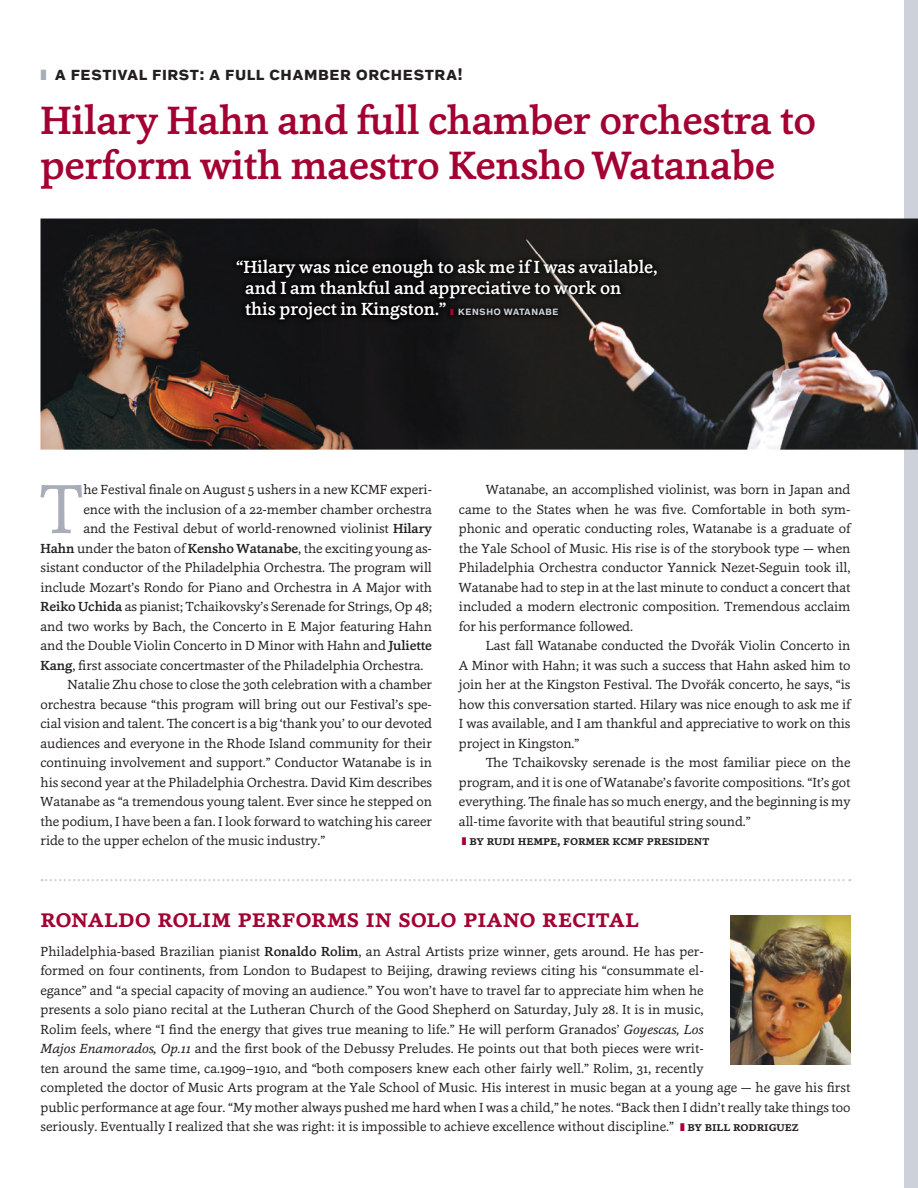
<style>
.page{position:relative;width:918px;height:1188px;background:#fff}
.page>*{position:absolute;margin:0;border:0;box-sizing:border-box;transform-origin:0 0}
.t1{font:71.25px "Cassia";color:#a7aeb9}
.t2{font:500 40.5px/45px "Cassia";letter-spacing:-.005em;color:#a40133}
.t3{font:500 27px "Cassia";letter-spacing:.005em;color:#a40133}
.t4{font:500 18px/21px "Cassia";letter-spacing:-.005em;color:#fff}
.t5{font:700 expanded 16.5px "Embarcadero MVB Pro";color:#231f20}
.t6{font:13.5px/19.5px "Cassia";letter-spacing:-.005em;color:#231f20;text-align:justify}
.t7{font:500 13.5px "Cassia";letter-spacing:-.005em;color:#231f20}
.s1{font-family:"Embarcadero MVB Pro";font-weight:700;font-size:10.5px;color:#cdd1d9}
.s2{font-weight:500}
.s3{font-style:italic}
</style>
<div class="page">
<div style="left:904px;top:0;width:14px;height:1188px;background:#cdd1d9"></div>
<img style="left:731px;top:916px;width:119px;height:148px">
<img style="left:40px;top:219px;width:878px;height:231px">
<svg style="left:42px;top:879px;width:808px;height:2px"></svg>
<img style="left:231px;top:254px;width:431px;height:72px">
<svg style="left:450px;top:309px;width:4px;height:6px"></svg>
<p class="t5" style="left:55px;top:63px;width:410px">A FESTIVAL FIRST: A FULL CHAMBER ORCHESTRA!</p>
<h2 class="t2" style="left:40px;top:98px;width:777px">Hilary Hahn and full chamber orchestra to perform with maestro Kensho Watanabe</h2>
<h3 class="t4" style="left:245px;top:256px;width:414px;text-indent:-9px">“Hilary was nice enough to ask me if I was available, and I am thankful and appreciative to work on<br>this project in Kingston.” <span class="s1">KENSHO WATANABE</span></h3>
<h1 class="t1" style="left:39px;top:462px;width:46px">T</h1>
<p class="t6" style="left:83px;top:479px;width:350px">he Festival finale on August 5 ushers in a new KCMF experi-</p>
<p class="t6" style="left:83px;top:499px;width:350px">ence with the inclusion of a 22-member chamber orchestra</p>
<p class="t6" style="left:83px;top:518px;width:350px">and the Festival debut of world-renowned violinist <span class="s2">Hilary</span></p>
<p class="t6" style="left:40px;top:538px;width:393px"><span class="s2">Hahn</span> under the baton of <span class="s2">Kensho Watanabe</span>, the exciting young as-</p>
<p class="t6" style="left:40px;top:557px;width:393px">sistant conductor of the Philadelphia Orchestra. The program will</p>
<p class="t6" style="left:40px;top:577px;width:393px">include Mozart’s Rondo for Piano and Orchestra in A Major with</p>
<p class="t6" style="left:40px;top:596px;width:393px"><span class="s2">Reiko Uchida</span> as pianist; Tchaikovsky’s Serenade for Strings, Op 48;</p>
<p class="t6" style="left:40px;top:616px;width:393px">and two works by Bach, the Concerto in E Major featuring Hahn</p>
<p class="t6" style="left:40px;top:635px;width:393px">and the Double Violin Concerto in D Minor with Hahn and <span class="s2">Juliette</span></p>
<p class="t6" style="left:40px;top:655px;width:385px"><span class="s2">Kang</span>, first associate concertmaster of the Philadelphia Orchestra.</p>
<p class="t6" style="left:67px;top:674px;width:366px">Natalie Zhu chose to close the 30th celebration with a chamber</p>
<p class="t6" style="left:40px;top:694px;width:393px">orchestra because “this program will bring out our Festival’s spe-</p>
<p class="t6" style="left:40px;top:713px;width:393px">cial vision and talent. The concert is a big ‘thank you’ to our devoted</p>
<p class="t6" style="left:40px;top:733px;width:393px">audiences and everyone in the Rhode Island community for their</p>
<p class="t6" style="left:40px;top:752px;width:393px">continuing involvement and support.” Conductor Watanabe is in</p>
<p class="t6" style="left:40px;top:772px;width:393px">his second year at the Philadelphia Orchestra. David Kim describes</p>
<p class="t6" style="left:40px;top:791px;width:393px">Watanabe as “a tremendous young talent. Ever since he stepped on</p>
<p class="t6" style="left:40px;top:811px;width:393px">the podium, I have been a fan. I look forward to watching his career</p>
<p class="t6" style="left:40px;top:830px;width:286px">ride to the upper echelon of the music industry.”</p>
<p class="t6" style="left:459px;top:479px;width:394px;text-indent:27px">Watanabe, an accomplished violinist, was born in Japan and came to the States when he was five. Comfortable in both sym&shy;phonic and operatic conducting roles, Watanabe is a graduate of the Yale School of Music. His rise is of the storybook type — when Philadelphia Orchestra conductor Yannick Nezet-Seguin took ill, Watanabe had to step in at the last minute to conduct a concert that included a modern electronic composition. Tremendous acclaim for his performance followed.</p>
<p class="t6" style="left:459px;top:635px;width:394px;text-indent:27px">Last fall Watanabe conducted the Dvorˇák Violin Concerto in A Minor with Hahn; it was such a success that Hahn asked him to join her at the Kingston Festival. The Dvorˇák concerto, he says, “is how this conversation started. Hilary was nice enough to ask me if I was available, and I am thankful and appreciative to work on this project in Kingston.”</p>
<p class="t6" style="left:459px;top:752px;width:393px;text-indent:27px">The Tchaikovsky serenade is the most familiar piece on the program, and it is one of Watanabe’s favorite compositions. “It’s got everything. The finale has so much energy, and the beginning is my all-time favorite with that beautiful string sound.”</p>
<p class="t7" style="left:469px;top:832px;width:241px">by rudi hempe, former kcmf president</p>
<h3 class="t3" style="left:40px;top:900px;width:600px">ronaldo rolim performs in solo piano recital</h3>
<p class="t6" style="left:40px;top:941px;width:812px;text-align:left">Philadelphia-based Brazilian pianist <span class="s2">Ronaldo Rolim</span>, an Astral Artists prize winner, gets around. He has per-<br>formed on four continents, from London to Budapest to Beijing, drawing reviews citing his “consummate el-<br>egance” and “a special capacity of moving an audience.” You won’t have to travel far to appreciate him when he<br>presents a solo piano recital at the Lutheran Church of the Good Shepherd on Saturday, July 28. It is in music,<br>Rolim feels, where “I find the energy that gives true meaning to life.” He will perform Granados’ <span class="s3">Goyescas, Los<br>Majos Enamorados, Op.11</span> and the first book of the Debussy Preludes. He points out that both pieces were writ-<br>ten around the same time, ca.1909–1910, and “both composers knew each other fairly well.” Rolim, 31, recently<br>completed the doctor of Music Arts program at the Yale School of Music. His interest in music began at a young age — he gave his first public performance at age four. “My mother always pushed me hard when I was a child,” he notes. “Back then I didn’t really take things too seriously. Eventually I realized that she was right: it is impossible to achieve excellence without discipline.” <span class="s2">by bill rodriguez</span></p>
</div>
